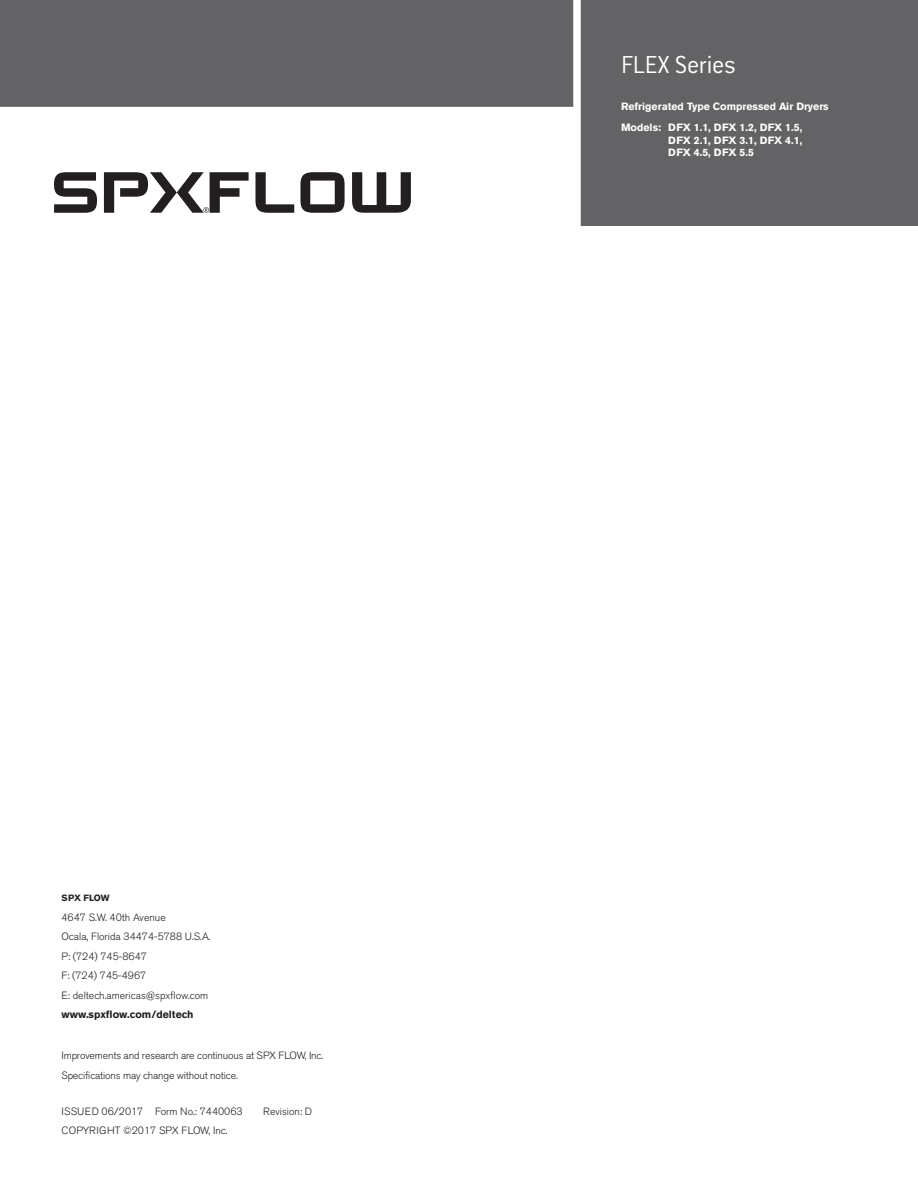
<style>
.page{position:relative;width:918px;height:1188px;background:#fff}
.page>*{position:absolute;margin:0;border:0;box-sizing:border-box;transform-origin:0 0}
.t1{font:300 27px "Conduit ITC Std";letter-spacing:-.01em;color:#fff}
.Back_Cover_Legal_Dis{font:300 10.5px "Akzidenz Grotesk BE";letter-spacing:-.015em;color:#231f20}
.Back_Cover_Contact_I{font:300 10.5px/19.5px "Akzidenz Grotesk BE";color:#231f20}
.t2{font:700 10.5px/12.6px "Akzidenz Grotesk BE";color:#fff;text-align:justify}
.Back_Cover_Contact_I-2{font:700 10.5px "Akzidenz Grotesk BE";color:#231f20}
.t3{font:700 9px "Akzidenz Grotesk BE";letter-spacing:-.02em;color:#231f20}
</style>
<div class="page">
<div style="left:0;top:0;width:638px;height:111px;background:#636366"></div>
<div style="left:0;top:107px;width:623px;height:7px;background:#fff"></div>
<div style="left:577px;top:0;width:341px;height:226px;background:#636366"></div>
<div style="left:573px;top:0;width:8px;height:230px;background:#fff"></div>
<svg style="left:54px;top:172px;width:43px;height:41px"></svg>
<svg style="left:300px;top:172px;width:45px;height:41px"></svg>
<svg style="left:255px;top:172px;width:39px;height:41px"></svg>
<svg style="left:352px;top:172px;width:59px;height:41px"></svg>
<svg style="left:104px;top:172px;width:145px;height:41px"></svg>
<p class="t3" style="left:61px;top:893px;width:50px">SPX FLOW</p>
<p class="Back_Cover_Contact_I" style="left:61px;top:908px;width:151px">4647 S.W. 40th Avenue<br>Ocala, Florida 34474-5788 U.S.A.<br>P: (724) 745-8647<br>F: (724) 745-4967<br>E: deltech.americas@spxflow.com</p>
<p class="Back_Cover_Contact_I-2" style="left:61px;top:1008px;width:134px">www.spxflow.com/deltech</p>
<p class="Back_Cover_Legal_Dis" style="left:61px;top:1050px;width:263px">Improvements and research are continuous at SPX FLOW, Inc.</p>
<p class="Back_Cover_Legal_Dis" style="left:61px;top:1069px;width:178px">Specifications may change without notice.</p>
<p class="Back_Cover_Legal_Dis" style="left:61px;top:1105px;width:183px">ISSUED 06/2017 Form No.: 7440063</p>
<p class="Back_Cover_Legal_Dis" style="left:263px;top:1105px;width:50px">Revision: D</p>
<p class="Back_Cover_Legal_Dis" style="left:61px;top:1124px;width:168px">COPYRIGHT ©2017 SPX FLOW, Inc.</p>
<p class="t1" style="left:621px;top:50px;width:117px">FLEX Series</p>
<p class="t2" style="left:621px;top:100px;width:209px">Refrigerated Type Compressed Air Dryers</p>
<p class="t2" style="left:668px;top:121px;width:136px;text-indent:-47px">Models: DFX 1.1, DFX 1.2, DFX 1.5, DFX 2.1, DFX 3.1, DFX 4.1, DFX 4.5, DFX 5.5</p>
</div>
